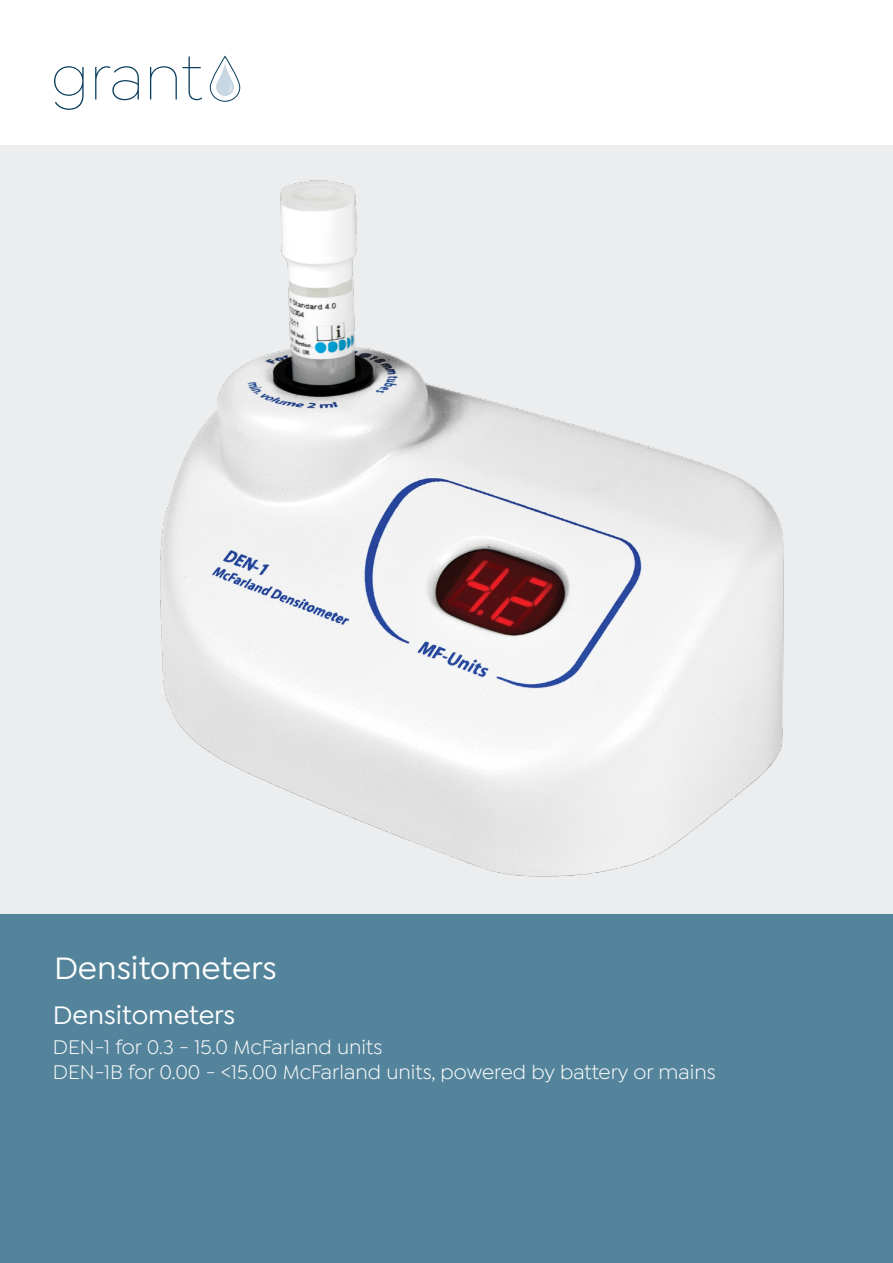
<style>
.page{position:relative;width:893px;height:1263px;background:#fff}
.page>*{position:absolute;margin:0;border:0;box-sizing:border-box;transform-origin:0 0}
.t1{font:500 33px "Isidora Sans";color:#fff}
.t2{font:500 27px "Isidora Sans";color:#fff}
.t3{font:21px/25.2px "Isidora Sans";color:#fff}
</style>
<div class="page">
<svg style="left:209px;top:56px;width:31px;height:46px"></svg>
<svg style="left:54px;top:66px;width:30px;height:44px"></svg>
<svg style="left:95px;top:66px;width:44px;height:34px"></svg>
<svg style="left:150px;top:56px;width:52px;height:44px"></svg>
<img style="left:0;top:145px;width:893px;height:769px">
<div style="left:0;top:914px;width:893px;height:349px;background:#54849b"></div>
<h1 class="t1" style="left:54px;top:949px;width:224px">Densitometers</h1>
<p class="t2" style="left:53px;top:1000px;width:184px">Densitometers</p>
<p class="t3" style="left:53px;top:1034px;width:664px">DEN-1 for 0.3 - 15.0 McFarland units<br>DEN-1B for 0.00 - &lt;15.00 McFarland units, powered by battery or mains</p>
</div>
